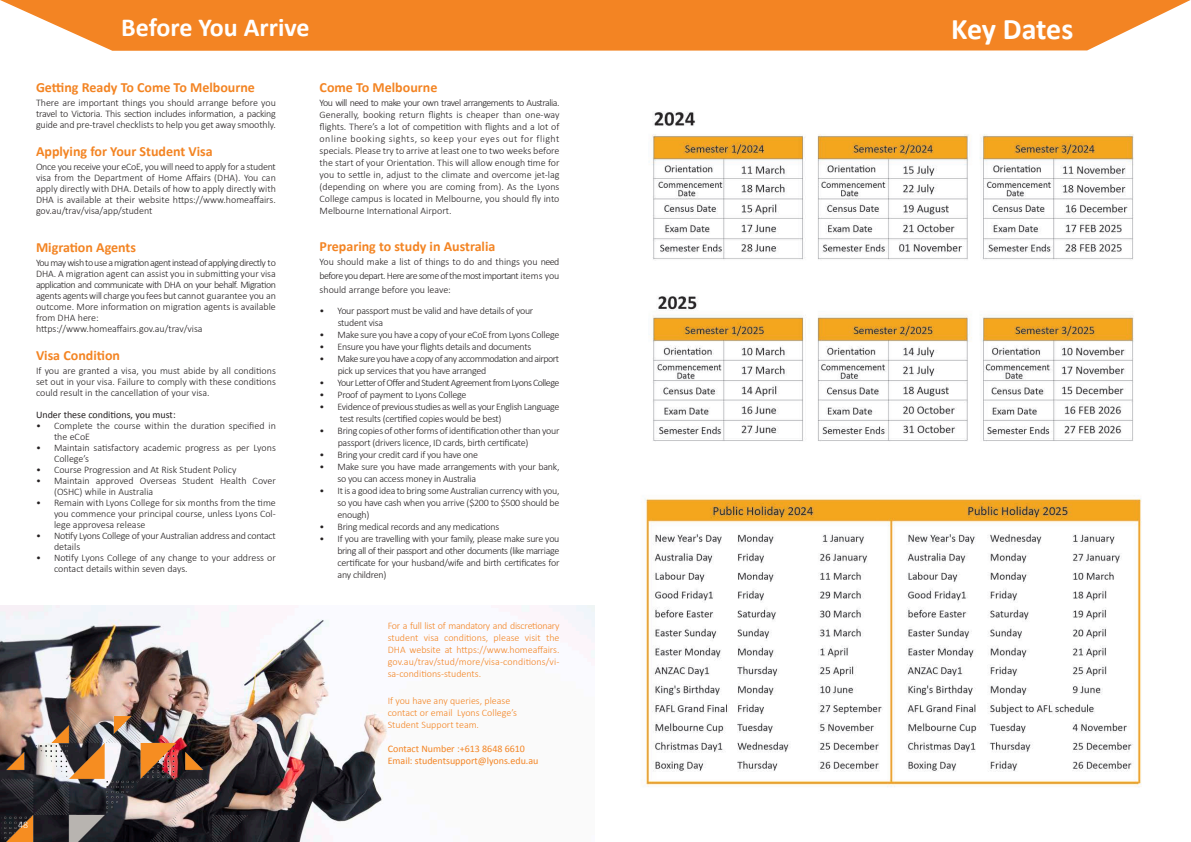
<style>
.page{position:relative;width:1191px;height:842px;background:#fff}
.page>*{position:absolute;margin:0;border:0;box-sizing:border-box;transform-origin:0 0}
.t1{font:700 30px "Calibri";letter-spacing:-.01em;color:#fff}
.t2{font:700 26px "Calibri";color:#fff}
.t3{font:700 14px "Calibri";color:#f38423}
.t4{font:300 10px/11px "Calibri";letter-spacing:-.025em;color:#231f20;text-align:justify}
.t5{font:300 10px/11px "Calibri";color:#231f20}
.t6{font:300 10px/12px "Calibri";color:#f38423;text-align:justify}
.t7{font:300 10px "Calibri";letter-spacing:-.05em;color:#231f20}
.t8{font:10px "Calibri";color:#f38423}
.t9{font:10px "Calibri";color:#231f20}
.t10{font:300 10px "Calibri";color:#fff}
</style>
<div class="page">
<img style="left:0;top:605px;width:594px;height:237px">
<img style="left:1px;top:707px;width:246px;height:135px">
<img style="left:642px;top:111px;width:500px;height:676px">
<svg style="left:0;top:0;width:1190px;height:51px;fill:#f38423"></svg>
<p class="t2" style="left:121px;top:9px;width:190px">Before You Arrive</p>
<p class="t1" style="left:951px;top:8px;width:124px">Key Dates</p>
<p class="t3" style="left:36px;top:77px;width:220px">Getting Ready To Come To Melbourne</p>
<p class="t4" style="left:36px;top:97px;width:241px">There are important things you should arrange before you travel to Victoria. This section includes information, a packing guide and pre-travel checklists to help you get away smoothly.</p>
<p class="t3" style="left:36px;top:141px;width:178px">Applying for Your Student Visa</p>
<p class="t4" style="left:36px;top:161px;width:241px">Once you receive your eCoE, you will need to apply for a student visa from the Department of Home Affairs (DHA). You can apply directly with DHA. Details of how to apply directly with DHA is available at their website https://www.homeaffairs. gov.au/trav/visa/app/student</p>
<p class="t3" style="left:36px;top:238px;width:102px">Migration Agents</p>
<p class="t4" style="left:36px;top:257px;width:241px">You may wish to use a migration agent instead of applying directly to DHA. A migration agent can assist you in submitting your visa application and communicate with DHA on your behalf. Migration agents agents will charge you fees but cannot guarantee you an outcome. More information on migration agents is available from DHA here:</p>
<p class="t5" style="left:36px;top:323px;width:168px">https://www.homeaffairs.gov.au/trav/visa</p>
<p class="t3" style="left:36px;top:346px;width:86px">Visa Condition</p>
<p class="t4" style="left:36px;top:365px;width:241px">If you are granted a visa, you must abide by all conditions set out in your visa. Failure to comply with these conditions could result in the cancellation of your visa.</p>
<p class="t9" style="left:36px;top:409px;width:141px">Under these conditions, you must:</p>
<p class="t5" style="left:54px;top:420px;width:223px;text-indent:-18px">• Complete the course within the duration specified in the eCoE</p>
<p class="t5" style="left:54px;top:442px;width:223px;text-indent:-18px">• Maintain satisfactory academic progress as per Lyons<br>College’s</p>
<p class="t5" style="left:36px;top:464px;width:202px">• Course Progression and At Risk Student Policy</p>
<p class="t5" style="left:54px;top:475px;width:223px;text-indent:-18px">• Maintain approved Overseas Student Health Cover (OSHC) while in Australia</p>
<p class="t4" style="left:54px;top:497px;width:223px;text-indent:-18px">• Remain with Lyons College for six months from the time you commence your principal course, unless Lyons Col&shy;lege approvesa release</p>
<p class="t4" style="left:54px;top:530px;width:223px;text-indent:-18px">• Notify Lyons College of your Australian address and contact details</p>
<p class="t5" style="left:54px;top:552px;width:223px;text-indent:-18px">• Notify Lyons College of any change to your address or contact details within seven days.</p>
<p class="t3" style="left:320px;top:77px;width:119px">Come To Melbourne</p>
<p class="t4" style="left:320px;top:96px;width:241px;line-height:12px">You will need to make your own travel arrangements to Australia.<br>Generally, booking return flights is cheaper than one-way flights. There’s a lot of competition with flights and a lot of online booking sights, so keep your eyes out for flight</p>
<p class="t4" style="left:320px;top:144px;width:241px;line-height:12px">specials. Please try to arrive at least one to two weeks before the start of your Orientation. This will allow enough time for you to settle in, adjust to the climate and overcome jet-lag (depending on where you are coming from). As the Lyons College campus is located in Melbourne, you should fly into Melbourne International Airport.</p>
<p class="t3" style="left:320px;top:236px;width:177px">Preparing to study in Australia</p>
<p class="t4" style="left:320px;top:254px;width:241px;line-height:14px">You should make a list of things to do and things you need before you depart. Here are some of the most important items you should arrange before you leave:</p>
<p class="t4" style="left:320px;top:305px;width:215px">• Your passport must be valid and have details of your</p>
<p class="t4" style="left:338px;top:317px;width:47px">student visa</p>
<p class="t4" style="left:320px;top:329px;width:241px">• Make sure you have a copy of your eCoE from Lyons College</p>
<p class="t4" style="left:320px;top:341px;width:213px">• Ensure you have your flights details and documents</p>
<p class="t7" style="left:320px;top:352px;width:241px">• Make sure you have a copy of any accommodation and airport</p>
<p class="t4" style="left:338px;top:365px;width:150px">pick up services that you have arranged</p>
<p class="t7" style="left:320px;top:376px;width:241px">• Your Letter of Offer and Student Agreement from Lyons College</p>
<p class="t4" style="left:320px;top:389px;width:148px">• Proof of payment to Lyons College</p>
<p class="t4" style="left:320px;top:401px;width:241px">• Evidence of previous studies as well as your English Language</p>
<p class="t4" style="left:340px;top:413px;width:163px">test results (certified copies would be best)</p>
<p class="t4" style="left:320px;top:425px;width:241px">• Bring copies of other forms of identification other than your</p>
<p class="t4" style="left:338px;top:437px;width:192px">passport (drivers licence, ID cards, birth certificate)</p>
<p class="t4" style="left:320px;top:449px;width:160px">• Bring your credit card if you have one</p>
<p class="t4" style="left:338px;top:460px;width:223px;line-height:12px;text-indent:-18px">• Make sure you have made arrangements with your bank, so you can access money in Australia</p>
<p class="t4" style="left:338px;top:484px;width:223px;line-height:12px;text-indent:-18px">• It is a good idea to bring some Australian currency with you, so you have cash when you arrive ($200 to $500 should be enough)</p>
<p class="t4" style="left:320px;top:521px;width:181px">• Bring medical records and any medications</p>
<p class="t4" style="left:338px;top:532px;width:223px;line-height:12px;text-indent:-18px">• If you are travelling with your family, please make sure you bring all of their passport and other documents (like marriage certificate for your husband/wife and birth certificates for any children)</p>
<p class="t6" style="left:388px;top:620px;width:173px">For a full list of mandatory and discretionary student visa conditions, please visit the DHA website at https://www.homeaffairs. gov.au/trav/stud/more/visa-conditions/vi&shy;sa-conditions-students.</p>
<p class="t6" style="left:388px;top:695px;width:124px">If you have any queries, please</p>
<p class="t6" style="left:388px;top:707px;width:131px">contact or email Lyons College’s</p>
<p class="t6" style="left:388px;top:719px;width:93px">Student Support team.</p>
<p class="t8" style="left:388px;top:742px;width:139px">Contact Number :+613 8648 6610</p>
<p class="t8" style="left:388px;top:754px;width:152px">Email: studentsupport@lyons.edu.au</p>
<p class="t10" style="left:18px;top:818px;width:12px">48</p>
</div>
